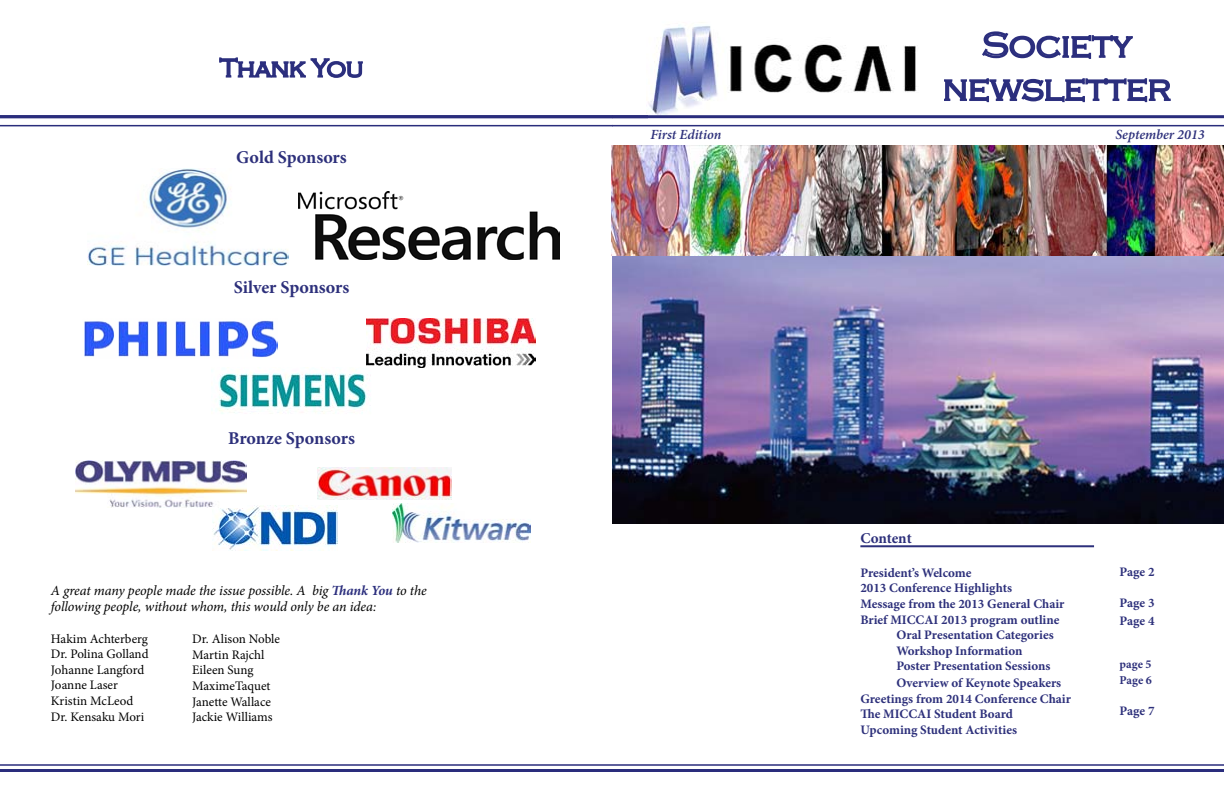
<style>
.page{position:relative;width:1224px;height:792px;background:#fff}
.page>*{position:absolute;margin:0;border:0;box-sizing:border-box;transform-origin:0 0}
.t1{font:300 36px/43.2px "Copperplate Gothic";color:#2b2e7d;text-align:center}
.t2{font:700 18px "Minion Pro";color:#2d307b}
.t3{font:700 15px "Minion Pro";letter-spacing:-.01em;color:#2d307b}
.t4{font:italic 14px/16.8px "Minion Pro";letter-spacing:-.01em;color:#000}
.t5{font:italic 600 14px "Minion Pro";color:#2d307b}
.t6{font:700 13px/15.6px "Minion Pro";color:#2d307b}
.t7{font:13px/15.6px "Minion Pro";color:#000}
.t8{font:700 12px/15.6px "Minion Pro";color:#2d307b}
.s1{font-weight:700;color:#2b2e7d}
</style>
<div class="page">
<img style="left:647px;top:25px;width:275px;height:100px">
<svg style="left:982px;top:31px;width:151px;height:28px"></svg>
<svg style="left:944px;top:78px;width:227px;height:25px"></svg>
<hr style="left:860px;top:545px;width:234px;height:2px;background:#2d307b">
<svg style="left:219px;top:57px;width:144px;height:21px"></svg>
<img style="left:84px;top:320px;width:194px;height:38px">
<img style="left:366px;top:319px;width:169px;height:49px">
<img style="left:88px;top:169px;width:200px;height:97px">
<img style="left:218px;top:370px;width:150px;height:44px">
<img style="left:299px;top:191px;width:261px;height:68px">
<img style="left:212px;top:506px;width:126px;height:45px">
<img style="left:392px;top:504px;width:138px;height:39px">
<img style="left:317px;top:468px;width:134px;height:32px">
<img style="left:76px;top:461px;width:170px;height:46px">
<img style="left:613px;top:255px;width:611px;height:268px">
<img style="left:611px;top:145px;width:613px;height:110px">
<hr style="left:612px;top:115px;width:612px;height:3px;background:#2a2d7c">
<hr style="left:612px;top:125px;width:612px;height:1px;background:#2a2d7c">
<hr style="left:0;top:125px;width:613px;height:1px;background:#2a2d7c">
<hr style="left:0;top:115px;width:648px;height:3px;background:#2a2d7c">
<hr style="left:612px;top:769px;width:612px;height:3px;background:#2a2d7c">
<hr style="left:612px;top:764px;width:612px;height:2px;background:#2a2d7c">
<hr style="left:0;top:769px;width:612px;height:3px;background:#2a2d7c">
<hr style="left:0;top:764px;width:612px;height:2px;background:#2a2d7c">
<h2 class="t2" style="left:236px;top:145px;width:112px">Gold Sponsors</h2>
<h2 class="t2" style="left:234px;top:274px;width:117px">Silver Sponsors</h2>
<h2 class="t2" style="left:228px;top:425px;width:128px">Bronze Sponsors</h2>
<p class="t4" style="left:51px;top:582px;width:377px">A great many people made the issue possible. A big <span class="s1">Thank You</span> to the following people, without whom, this would only be an idea:</p>
<p class="t7" style="left:51px;top:631px;width:99px">Hakim Achterberg<br>Dr. Polina Golland<br>Johanne Langford<br>Joanne Laser<br>Kristin McLeod<br>Dr. Kensaku Mori</p>
<p class="t7" style="left:192px;top:631px;width:89px">Dr. Alison Noble<br>Martin Rajchl<br>Eileen Sung<br>MaximeTaquet<br>Janette Wallace<br>Jackie Williams</p>
<h1 class="t1" style="left:943px;top:24px;width:229px">Society newsletter</h1>
<p class="t5" style="left:651px;top:125px;width:72px">First Edition</p>
<p class="t5" style="left:1115px;top:125px;width:91px">September 2013</p>
<p class="t3" style="left:860px;top:528px;width:53px">Content</p>
<p class="t6" style="left:860px;top:565px;width:113px">President’s Welcome</p>
<p class="t6" style="left:860px;top:580px;width:153px">2013 Conference Highlights</p>
<p class="t6" style="left:860px;top:596px;width:206px">Message from the 2013 General Chair</p>
<p class="t6" style="left:860px;top:612px;width:201px">Brief MICCAI 2013 program outline</p>
<p class="t6" style="left:896px;top:627px;width:159px">Oral Presentation Categories</p>
<p class="t6" style="left:896px;top:643px;width:128px">Workshop Information</p>
<p class="t6" style="left:896px;top:658px;width:156px">Poster Presentation Sessions</p>
<p class="t6" style="left:860px;top:675px;width:212px;text-indent:36px">Overview of Keynote Speakers<br>Greetings from 2014 Conference Chair<br>The MICCAI Student Board<br>Upcoming Student Activities</p>
<p class="t6" style="left:1120px;top:564px;width:36px">Page 2</p>
<p class="t6" style="left:1120px;top:594px;width:36px;line-height:18px">Page 3<br>Page 4</p>
<p class="t8" style="left:1120px;top:656px;width:34px">page 5<br>Page 6</p>
<p class="t6" style="left:1120px;top:703px;width:36px">Page 7</p>
</div>
